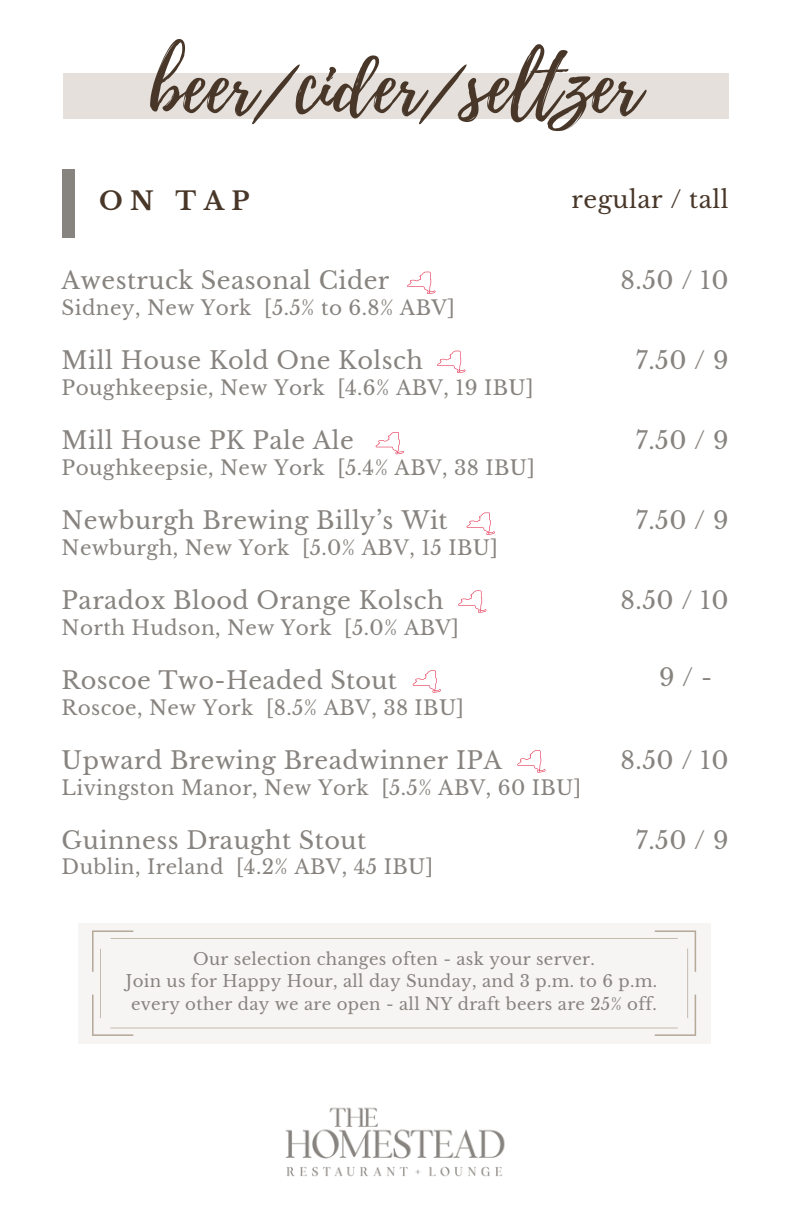
<style>
.page{position:relative;width:792px;height:1224px;background:#fff}
.page>*{position:absolute;margin:0;border:0;box-sizing:border-box;transform-origin:0 0}
.t1{font:75.8px "Playlist Script";color:#483729}
.t2{font:700 25.2px "Libre Baskerville";color:#483729}
.t3{font:24px "Libre Baskerville";letter-spacing:.02em;color:#87837f}
.t4{font:24px "Libre Baskerville";letter-spacing:.02em;color:#483729}
.t5{font:20px "Libre Baskerville";letter-spacing:.02em;color:#87837f}
.t6{font:16.6px "Libre Baskerville";letter-spacing:.02em;color:#87837f}
</style>
<div class="page">
<img style="left:285px;top:1107px;width:220px;height:70px">
<div style="left:63px;top:73px;width:666px;height:45px;background:#e5e0db"></div>
<div style="left:63px;top:169px;width:12px;height:69px;background:#87837f"></div>
<div style="left:78px;top:923px;width:632px;height:120px;background:#f6f5f3"></div>
<svg style="left:92px;top:930px;width:604px;height:106px"></svg>
<svg style="left:437px;top:351px;width:28px;height:22px"></svg>
<svg style="left:407px;top:272px;width:28px;height:22px"></svg>
<svg style="left:467px;top:513px;width:28px;height:22px"></svg>
<svg style="left:413px;top:670px;width:28px;height:23px"></svg>
<svg style="left:458px;top:591px;width:28px;height:22px"></svg>
<svg style="left:376px;top:432px;width:28px;height:22px"></svg>
<svg style="left:517px;top:750px;width:28px;height:23px"></svg>
<h1 class="t1" style="left:150px;top:32px;width:492px">beer/cider/seltzer</h1>
<p class="t2" style="left:99px;top:185px;width:152px">ON TAP</p>
<h2 class="t4" style="left:572px;top:185px;width:158px">regular / tall</h2>
<p class="t3" style="left:62px;top:266px;width:329px">Awestruck Seasonal Cider</p>
<p class="t5" style="left:62px;top:296px;width:395px">Sidney, New York [5.5% to 6.8% ABV]</p>
<h3 class="t3" style="left:621px;top:266px;width:109px">8.50 / 10</h3>
<h4 class="t3" style="left:62px;top:346px;width:363px">Mill House Kold One Kolsch</h4>
<h3 class="t3" style="left:636px;top:346px;width:94px">7.50 / 9</h3>
<h4 class="t5" style="left:62px;top:375px;width:474px">Poughkeepsie, New York [4.6% ABV, 19 IBU]</h4>
<h3 class="t3" style="left:62px;top:426px;width:294px">Mill House PK Pale Ale</h3>
<h3 class="t5" style="left:62px;top:455px;width:475px">Poughkeepsie, New York [5.4% ABV, 38 IBU]</h3>
<h4 class="t3" style="left:62px;top:506px;width:388px">Newburgh Brewing Billy’s Wit</h4>
<h4 class="t5" style="left:62px;top:535px;width:438px">Newburgh, New York [5.0% ABV, 15 IBU]</h4>
<h3 class="t3" style="left:636px;top:426px;width:94px">7.50 / 9</h3>
<p class="t3" style="left:636px;top:506px;width:94px">7.50 / 9</p>
<h3 class="t3" style="left:62px;top:586px;width:383px">Paradox Blood Orange Kolsch</h3>
<p class="t3" style="left:621px;top:586px;width:109px">8.50 / 10</p>
<h3 class="t5" style="left:62px;top:615px;width:399px">North Hudson, New York [5.0% ABV]</h3>
<h4 class="t3" style="left:62px;top:666px;width:337px">Roscoe Two-Headed Stout</h4>
<h3 class="t3" style="left:659px;top:663px;width:55px">9/-</h3>
<h4 class="t5" style="left:62px;top:695px;width:404px">Roscoe, New York [8.5% ABV, 38 IBU]</h4>
<p class="t3" style="left:62px;top:746px;width:442px">Upward Brewing Breadwinner IPA</p>
<h4 class="t3" style="left:621px;top:746px;width:109px">8.50 / 10</h4>
<p class="t5" style="left:62px;top:775px;width:521px">Livingston Manor, New York [5.5% ABV, 60 IBU]</p>
<h4 class="t3" style="left:62px;top:826px;width:306px">Guinness Draught Stout</h4>
<h4 class="t5" style="left:62px;top:855px;width:373px">Dublin, Ireland [4.2% ABV, 45 IBU]</h4>
<p class="t3" style="left:636px;top:826px;width:94px">7.50 / 9</p>
<h3 class="t6" style="left:193px;top:949px;width:403px">Our selection changes often - ask your server.</h3>
<h4 class="t6" style="left:126px;top:971px;width:533px">Join us for Happy Hour, all day Sunday, and 3 p.m. to 6 p.m.</h4>
<p class="t6" style="left:131px;top:993px;width:527px">every other day we are open - all NY draft beers are 25% off.</p>
</div>
